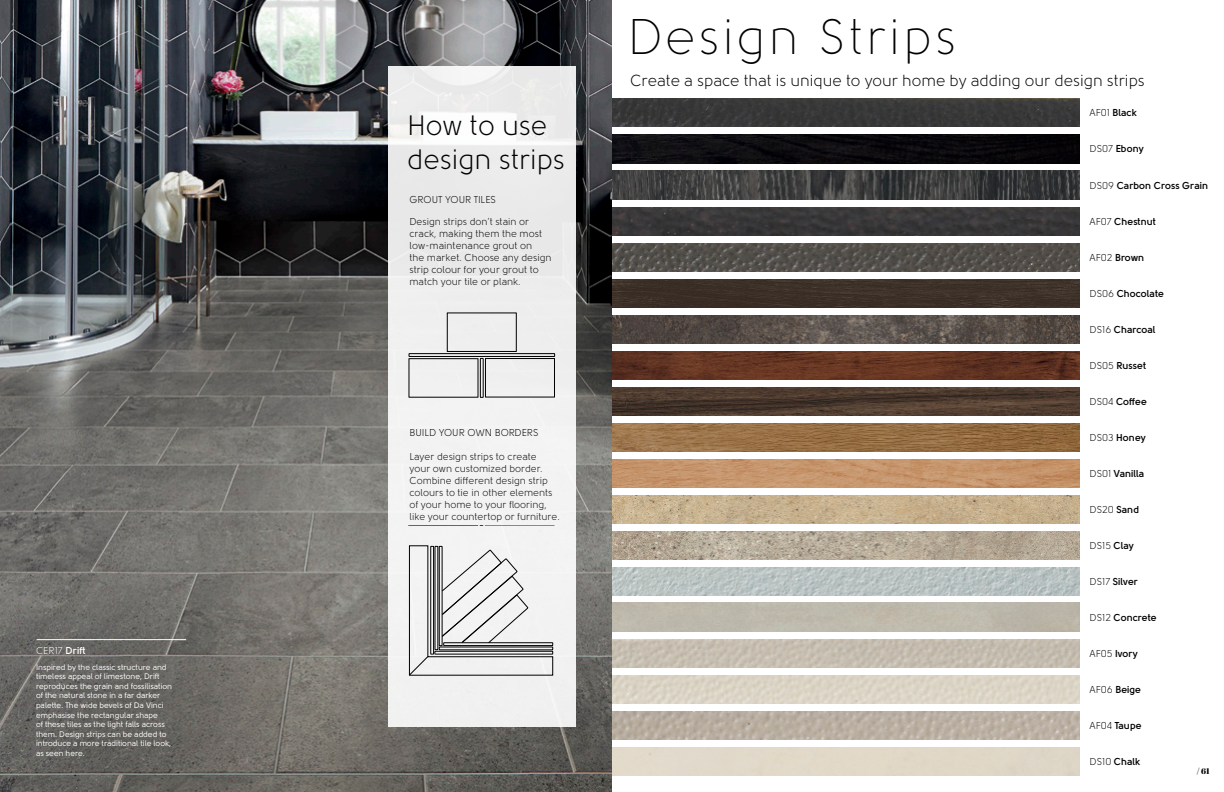
<style>
.page{position:relative;width:1224px;height:792px;background:#fff}
.page>*{position:absolute;margin:0;border:0;box-sizing:border-box;transform-origin:0 0}
.Black_Serif_Heading{font:300 50px "Solomon";letter-spacing:.055em;color:#000}
.Black_SS_Solomon{font:28px/33.6px "Solomon";color:#000}
.t1{font:16px "Solomon";color:#000}
.t2{font:10px/12px "Solomon";color:#000}
.t3{font:700 10px "Solomon";color:#000}
.t4{font:10px "Solomon";letter-spacing:.01em;color:#fff}
.t5{font:8px/9.6px "Solomon";color:#fff}
.t6{font:8px "Abril Fatface";color:#000}
.s1{font-weight:700}
.s2{font-weight:400}
</style>
<div class="page">
<img style="left:0;top:0;width:612px;height:792px">
<div style="left:388px;top:66px;width:187px;height:661px;background:#f0f0f0"></div>
<hr style="left:37px;top:639px;width:149px;height:1px;background:#fff">
<div style="left:447px;top:313px;width:70px;height:39px;border:1px solid #000"></div>
<div style="left:409px;top:358px;width:69px;height:40px;border:1px solid #000"></div>
<div style="left:485px;top:358px;width:70px;height:39px;border:1px solid #000"></div>
<div style="left:480px;top:358px;width:4px;height:40px;border:1px solid #000"></div>
<div style="left:409px;top:353px;width:146px;height:4px;border:1px solid #000"></div>
<svg style="left:408px;top:545px;width:145px;height:131px"></svg>
<img style="left:612px;top:98px;width:468px;height:29px">
<img style="left:612px;top:134px;width:468px;height:29px">
<img style="left:612px;top:171px;width:468px;height:29px">
<img style="left:612px;top:207px;width:468px;height:29px">
<img style="left:612px;top:243px;width:468px;height:29px">
<img style="left:612px;top:279px;width:468px;height:29px">
<img style="left:612px;top:315px;width:468px;height:29px">
<img style="left:612px;top:351px;width:468px;height:29px">
<img style="left:612px;top:387px;width:468px;height:29px">
<img style="left:612px;top:423px;width:468px;height:29px">
<img style="left:612px;top:459px;width:468px;height:29px">
<img style="left:612px;top:531px;width:468px;height:29px">
<img style="left:612px;top:567px;width:468px;height:29px">
<img style="left:612px;top:639px;width:468px;height:29px">
<img style="left:612px;top:675px;width:468px;height:29px">
<img style="left:612px;top:711px;width:468px;height:29px">
<img style="left:612px;top:495px;width:468px;height:29px">
<p class="t4" style="left:36px;top:646px;width:51px">CER17 <span class="s1">Drift</span></p>
<p class="t5" style="left:36px;top:662px;width:138px">Inspired by the classic structure and timeless appeal of limestone, Drift reproduces the grain and fossilisation of the natural stone in a far darker palette. The wide bevels of Da Vinci emphasise the rectangular shape<br>of these tiles as the light falls across them. Design strips can be added to introduce a more traditional tile look, as seen here.</p>
<p class="Black_SS_Solomon" style="left:407px;top:109px;width:159px">How to use design strips</p>
<p class="t2" style="left:409px;top:193px;width:88px">GROUT YOUR TILES</p>
<p class="t2" style="left:409px;top:215px;width:144px">Design strips don’t stain or crack, making them the most low-maintenance grout on<br>the market. Choose any design strip colour for your grout to match your tile or plank.</p>
<p class="t2" style="left:409px;top:427px;width:131px">BUILD YOUR OWN BORDERS</p>
<p class="t2" style="left:409px;top:451px;width:152px">Layer design strips to create your own customized border.<br>Combine different design strip colours to tie in other elements of your home to your flooring, like your countertop or furniture.</p>
<p class="Black_Serif_Heading" style="left:627px;top:10px;width:331px">Design Strips</p>
<p class="t1" style="left:630px;top:72px;width:516px">Create a space that is unique to your home by adding our design strips</p>
<p class="t3" style="left:1090px;top:106px;width:49px"><span class="s2">AF01</span> Black</p>
<p class="t3" style="left:1090px;top:143px;width:56px"><span class="s2">DS07</span> Ebony</p>
<p class="t3" style="left:1090px;top:179px;width:120px"><span class="s2">DS09</span> Carbon Cross Grain</p>
<p class="t3" style="left:1090px;top:215px;width:68px"><span class="s2">AF07</span> Chestnut</p>
<p class="t3" style="left:1090px;top:251px;width:56px"><span class="s2">AF02</span> Brown</p>
<p class="t3" style="left:1090px;top:287px;width:76px"><span class="s2">DS06</span> Chocolate</p>
<p class="t3" style="left:1090px;top:323px;width:68px"><span class="s2">DS16</span> Charcoal</p>
<p class="t3" style="left:1090px;top:359px;width:58px"><span class="s2">DS05</span> Russet</p>
<p class="t3" style="left:1090px;top:395px;width:59px"><span class="s2">DS04</span> Coffee</p>
<p class="t3" style="left:1090px;top:431px;width:58px"><span class="s2">DS03</span> Honey</p>
<p class="t3" style="left:1090px;top:467px;width:56px"><span class="s2">DS01</span> Vanilla</p>
<p class="t2" style="left:1090px;top:503px;width:51px">DS20 <span class="s1">Sand</span></p>
<p class="t2" style="left:1090px;top:539px;width:46px">DS15 <span class="s1">Clay</span></p>
<p class="t3" style="left:1090px;top:575px;width:50px"><span class="s2">DS17</span> Silver</p>
<p class="t3" style="left:1090px;top:611px;width:69px"><span class="s2">DS12</span> Concrete</p>
<p class="t3" style="left:1090px;top:647px;width:50px"><span class="s2">AF05</span> Ivory</p>
<p class="t3" style="left:1090px;top:683px;width:53px"><span class="s2">AF06</span> Beige</p>
<p class="t3" style="left:1090px;top:719px;width:54px"><span class="s2">AF04</span> Taupe</p>
<p class="t3" style="left:1090px;top:755px;width:52px"><span class="s2">DS10</span> Chalk</p>
<p class="t6" style="left:1197px;top:766px;width:14px">/ 61</p>
</div>
